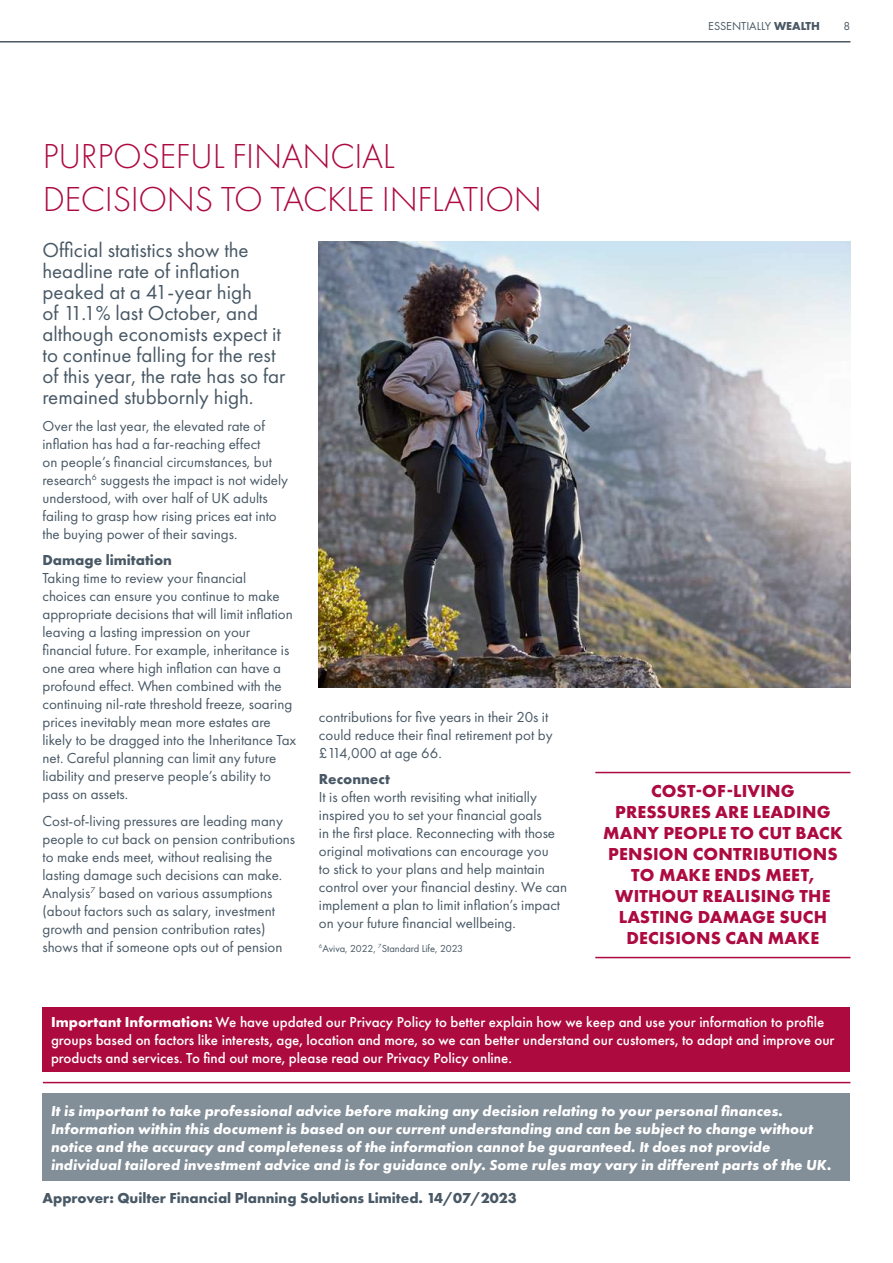
<style>
.page{position:relative;width:893px;height:1263px;background:#fff}
.page>*{position:absolute;margin:0;border:0;box-sizing:border-box;transform-origin:0 0}
.t1{font:300 36px/43.2px "Futura PT";letter-spacing:-.01em;color:#ad0a40}
.t2{font:21px/21px "Futura PT";color:#485865}
.t3{font:700 18px/21px "Futura PT";letter-spacing:.01em;color:#ad0a40;text-align:center}
.t4{font:15px/18px "Futura PT";color:#485865}
.t5{font:italic 700 15px/18px "Futura PT";color:#fff}
.t6{font:500 15px/18px "Futura PT";color:#fff}
.t7{font:700 15px "Futura PT";color:#485865}
.t8{font:12px "Futura PT";color:#485865}
.t9{font:10.5px "Futura PT";color:#485865}
.s1{font-weight:700}
</style>
<div class="page">
<hr style="left:0;top:41px;width:850px;height:2px;background:#485865">
<hr style="left:43px;top:1082px;width:807px;height:1px;background:#ad0a40">
<div style="left:43px;top:1093px;width:807px;height:88px;background:#828e98"></div>
<div style="left:43px;top:1007px;width:807px;height:65px;background:#ad0a40"></div>
<img style="left:319px;top:241px;width:531px;height:447px">
<hr style="left:595px;top:772px;width:255px;height:1px;background:#ad0a40">
<hr style="left:595px;top:957px;width:255px;height:1px;background:#ad0a40">
<p class="t8" style="left:708px;top:19px;width:113px">ESSENTIALLY <span class="s1">WEALTH</span></p>
<p class="t8" style="left:844px;top:19px;width:8px">8</p>
<h1 class="t1" style="left:43px;top:134px;width:501px">PURPOSEFUL FINANCIAL<br>DECISIONS TO TACKLE INFLATION</h1>
<h2 class="t2" style="left:43px;top:240px;width:244px">Official statistics show the headline rate of inflation peaked at a 41-year high<br>of 11.1% last October, and although economists expect it to continue falling for the rest of this year, the rate has so far remained stubbornly high.</h2>
<p class="t4" style="left:43px;top:417px;width:247px">Over the last year, the elevated rate of inflation has had a far-reaching effect<br>on people’s financial circumstances, but research<sup>6</sup> suggests the impact is not widely understood, with over half of UK adults failing to grasp how rising prices eat into the buying power of their savings.</p>
<p class="t7" style="left:43px;top:551px;width:131px">Damage limitation</p>
<p class="t4" style="left:43px;top:569px;width:255px">Taking time to review your financial<br>choices can ensure you continue to make appropriate decisions that will limit inflation leaving a lasting impression on your financial future. For example, inheritance is one area where high inflation can have a profound effect. When combined with the continuing nil-rate threshold freeze, soaring prices inevitably mean more estates are likely to be dragged into the Inheritance Tax net. Careful planning can limit any future liability and preserve people’s ability to pass on assets.</p>
<p class="t4" style="left:43px;top:812px;width:254px">Cost-of-living pressures are leading many people to cut back on pension contributions to make ends meet, without realising the lasting damage such decisions can make.<br>Analysis<sup>7</sup> based on various assumptions (about factors such as salary, investment growth and pension contribution rates) shows that if someone opts out of pension</p>
<p class="t4" style="left:319px;top:708px;width:235px">contributions for five years in their 20s it could reduce their final retirement pot by £114,000 at age 66.</p>
<p class="t7" style="left:319px;top:770px;width:73px">Reconnect</p>
<p class="t4" style="left:319px;top:788px;width:250px">It is often worth revisiting what initially inspired you to set your financial goals<br>in the first place. Reconnecting with those original motivations can encourage you<br>to stick to your plans and help maintain control over your financial destiny. We can implement a plan to limit inflation’s impact on your future financial wellbeing.</p>
<p class="t9" style="left:319px;top:942px;width:146px"><sup>6</sup>Aviva, 2022, <sup>7</sup>Standard Life, 2023</p>
<p class="t3" style="left:603px;top:780px;width:241px">COST-OF-LIVING<br>PRESSURES ARE LEADING<br>MANY PEOPLE TO CUT BACK<br>PENSION CONTRIBUTIONS<br>TO MAKE ENDS MEET,<br>WITHOUT REALISING THE<br>LASTING DAMAGE SUCH<br>DECISIONS CAN MAKE</p>
<p class="t6" style="left:51px;top:1013px;width:785px"><span class="s1">Important Information:</span> We have updated our Privacy Policy to better explain how we keep and use your information to profile groups based on factors like interests, age, location and more, so we can better understand our customers, to adapt and improve our products and services. To find out more, please read our Privacy Policy online.</p>
<p class="t5" style="left:51px;top:1102px;width:782px">It is important to take professional advice before making any decision relating to your personal finances.<br>Information within this document is based on our current understanding and can be subject to change without notice and the accuracy and completeness of the information cannot be guaranteed. It does not provide individual tailored investment advice and is for guidance only. Some rules may vary in different parts of the UK.</p>
<p class="t7" style="left:43px;top:1188px;width:476px">Approver: Quilter Financial Planning Solutions Limited. 14/07/2023</p>
</div>
